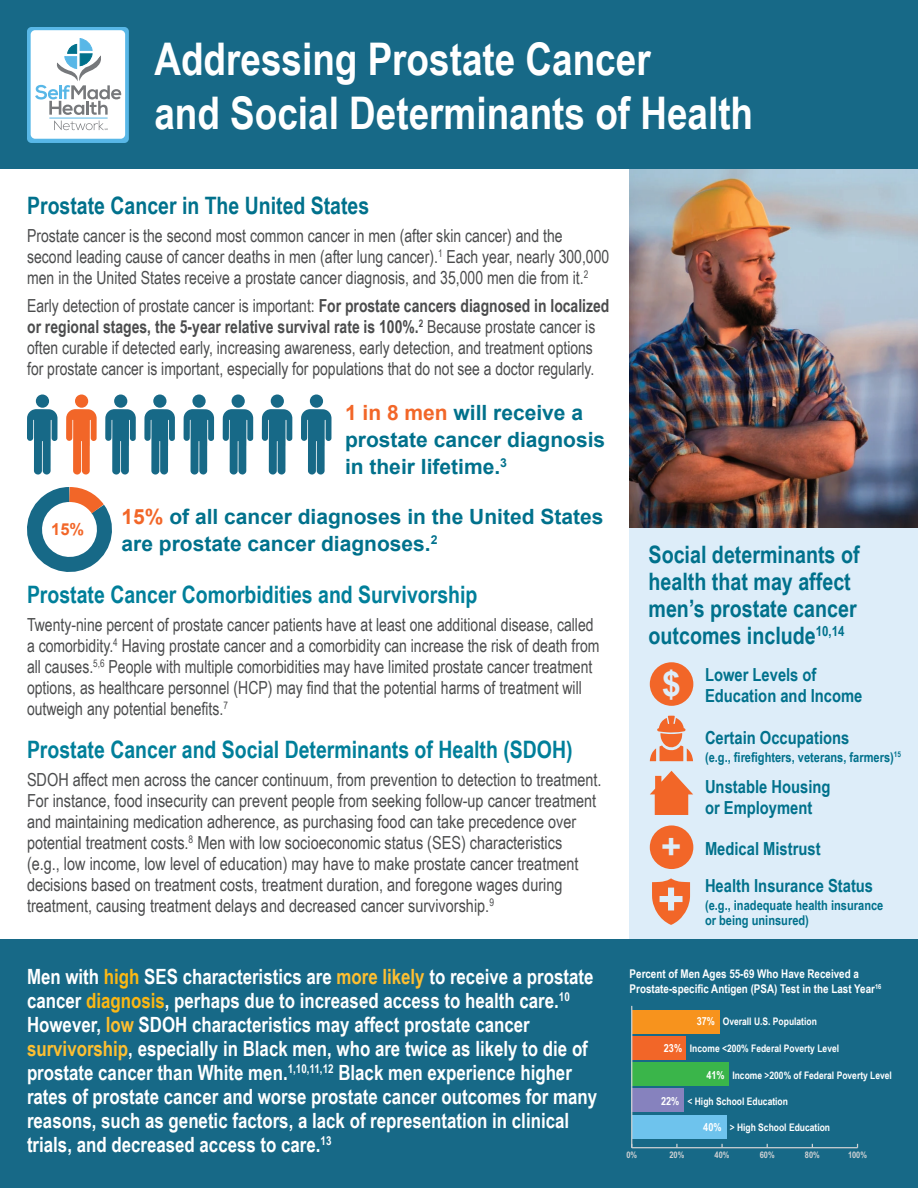
<style>
.page{position:relative;width:918px;height:1188px;background:#fff}
.page>*{position:absolute;margin:0;border:0;box-sizing:border-box;transform-origin:0 0}
.t1{font:700 45px/54px "Arial Narrow";color:#fff}
.t2{font:700 34.5px "Arial";color:#ddedf9}
.t3{font:700 24px/27px "Arial Narrow";color:#00718c}
.Body_text{font:700 24px "Arial Narrow";color:#007f9a}
.Body_text-2{font:700 21px/24px "Arial Narrow";color:#fff}
.t4{font:700 21px/27px "Arial";color:#00718c}
.Body_text-3{font:18px/21px "Arial Narrow";color:#4b4c4d;scale:.95 1}
.Body_text-4{font:18px/21px "Arial Narrow";color:#4b4c4d}
.t5{font:700 18px/21px "Arial Narrow";color:#00718c}
.t6{font:700 16.5px "Arial";color:#f26628}
.t7{font:700 13.5px/15px "Arial Narrow";color:#00718c}
.t8{font:700 12px/15px "Arial Narrow";color:#fff}
.t9{font:700 10.35px "Arial Narrow";color:#fff}
.t10{font:700 9.15px "Arial Narrow";color:#d1d2d4}
.s1{font-weight:700}
.s2{color:#f26628}
.s3{color:#fcb814}
.s4{color:#febf31}
.s5{font-size:11.1px}
</style>
<div class="page">
<div style="left:630px;top:168px;width:288px;height:1020px;background:#ddedf9"></div>
<img style="left:630px;top:168px;width:288px;height:359px">
<div style="left:0;top:0;width:918px;height:168px;background:#176987"></div>
<svg style="left:27px;top:27px;width:102px;height:116px;background:#5bb7e6"></svg>
<div style="left:31px;top:30px;width:94px;height:109px;background:#fff;border-radius:4px"></div>
<hr style="left:49px;top:118px;width:59px;height:1px;background:#58b7e7">
<svg style="left:35px;top:38px;width:87px;height:77px"></svg>
<svg style="left:54px;top:121px;width:54px;height:9px"></svg>
<div style="left:36px;top:394px;width:13px;height:14px;background:#176987;border-radius:50%"></div>
<div style="left:75px;top:394px;width:13px;height:14px;background:#f26628;border-radius:50%"></div>
<svg style="left:27px;top:409px;width:109px;height:163px"></svg>
<div style="left:114px;top:394px;width:13px;height:14px;background:#176987;border-radius:50%"></div>
<svg style="left:144px;top:409px;width:31px;height:66px"></svg>
<div style="left:153px;top:394px;width:14px;height:14px;background:#176987;border-radius:50%"></div>
<svg style="left:184px;top:409px;width:30px;height:66px"></svg>
<div style="left:192px;top:394px;width:14px;height:14px;background:#176987;border-radius:50%"></div>
<svg style="left:223px;top:409px;width:30px;height:66px"></svg>
<div style="left:232px;top:394px;width:13px;height:14px;background:#176987;border-radius:50%"></div>
<svg style="left:262px;top:409px;width:30px;height:66px"></svg>
<div style="left:271px;top:394px;width:13px;height:14px;background:#176987;border-radius:50%"></div>
<svg style="left:301px;top:409px;width:31px;height:66px"></svg>
<div style="left:310px;top:394px;width:13px;height:14px;background:#176987;border-radius:50%"></div>
<div style="left:650px;top:662px;width:43px;height:44px;background:#f26628;border-radius:50%"></div>
<svg style="left:650px;top:716px;width:43px;height:45px"></svg>
<svg style="left:650px;top:771px;width:43px;height:44px"></svg>
<div style="left:650px;top:825px;width:43px;height:44px;background:#f26628;border-radius:50%"></div>
<div style="left:0;top:940px;width:918px;height:248px;background:#176987"></div>
<div style="left:632px;top:1010px;width:87px;height:24px;background:#f7931d"></div>
<div style="left:632px;top:1036px;width:54px;height:24px;background:#f26628"></div>
<div style="left:632px;top:1063px;width:97px;height:23px;background:#3ab54a"></div>
<div style="left:632px;top:1089px;width:52px;height:23px;background:#8682be"></div>
<div style="left:632px;top:1115px;width:94px;height:23px;background:#6ec3ed"></div>
<hr style="left:632px;top:1147px;width:226px;height:1px;background:#d1d2d4">
<hr style="left:631px;top:1006px;width:1px;height:142px;background:#d1d2d4">
<svg style="left:652px;top:878px;width:38px;height:47px"></svg>
<p class="t1" style="left:154px;top:30px;width:600px">Addressing Prostate Cancer<br>and Social Determinants of Health</p>
<p class="t3" style="left:27px;top:191px;width:344px">Prostate Cancer in The United States</p>
<p class="Body_text-3" style="left:27px;top:225px;width:614px">Prostate cancer is the second most common cancer in men (after skin cancer) and the second leading cause of cancer deaths in men (after lung cancer).<sup>1</sup> Each year, nearly 300,000 men in the United States receive a prostate cancer diagnosis, and 35,000 men die from it.<sup>2</sup></p>
<p class="Body_text-3" style="left:27px;top:294px;width:614px">Early detection of prostate cancer is important: <span class="s1">For prostate cancers diagnosed in localized or regional stages, the 5-year relative survival rate is 100%.</span><sup>2</sup> Because prostate cancer is often curable if detected early, increasing awareness, early detection, and treatment options for prostate cancer is important, especially for populations that do not see a doctor regularly.</p>
<p class="t6" style="left:51px;top:518px;width:35px">15%</p>
<p class="t4" style="left:345px;top:400px;width:262px"><span class="s2">1 in 8 men</span> will receive a prostate cancer diagnosis in their lifetime.<sup>3</sup></p>
<p class="t4" style="left:122px;top:504px;width:484px"><span class="s2">15%</span> of all cancer diagnoses in the United States are prostate cancer diagnoses.<sup>2</sup></p>
<p class="Body_text" style="left:27px;top:577px;width:452px">Prostate Cancer Comorbidities and Survivorship</p>
<p class="Body_text-3" style="left:27px;top:614px;width:604px">Twenty-nine percent of prostate cancer patients have at least one additional disease, called a comorbidity.<sup>4</sup> Having prostate cancer and a comorbidity can increase the risk of death from all causes.<sup>5,6</sup> People with multiple comorbidities may have limited prostate cancer treatment options, as healthcare personnel (HCP) may find that the potential harms of treatment will outweigh any potential benefits.<sup>7</sup></p>
<p class="Body_text" style="left:27px;top:731px;width:547px">Prostate Cancer and Social Determinants of Health (SDOH)</p>
<p class="Body_text-4" style="left:27px;top:768px;width:576px">SDOH affect men across the cancer continuum, from prevention to detection to treatment.<br>For instance, food insecurity can prevent people from seeking follow-up cancer treatment and maintaining medication adherence, as purchasing food can take precedence over potential treatment costs.<sup>8</sup> Men with low socioeconomic status (SES) characteristics<br>(e.g., low income, low level of education) may have to make prostate cancer treatment decisions based on treatment costs, treatment duration, and foregone wages during treatment, causing treatment delays and decreased cancer survivorship.<sup>9</sup></p>
<p class="Body_text-2" style="left:27px;top:964px;width:572px">Men with <span class="s3">high</span> SES characteristics are <span class="s4">more likely</span> to receive a prostate cancer <span class="s3">diagnosis</span>, perhaps due to increased access to health care.<sup>10<br></sup>However, <span class="s4">low</span> SDOH characteristics may affect prostate cancer <span class="s4">survivorship</span>, especially in Black men, who are twice as likely to die of prostate cancer than White men.<sup>1,10,11,12</sup> Black men experience higher rates of prostate cancer and worse prostate cancer outcomes for many reasons, such as genetic factors, a lack of representation in clinical trials, and decreased access to care.<sup>13</sup></p>
<p class="t3" style="left:649px;top:540px;width:213px">Social determinants of health that may affect men’s prostate cancer outcomes include<sup>10,14</sup></p>
<p class="t2" style="left:662px;top:661px;width:21px">$</p>
<p class="t2" style="left:661px;top:824px;width:22px">+</p>
<p class="t5" style="left:705px;top:663px;width:159px">Lower Levels of<br>Education and Income</p>
<p class="t5" style="left:705px;top:726px;width:146px">Certain Occupations</p>
<p class="t7" style="left:705px;top:749px;width:198px">(e.g., firefighters, veterans, farmers)<sup>15</sup></p>
<p class="t5" style="left:705px;top:775px;width:127px">Unstable Housing or Employment</p>
<p class="t5" style="left:705px;top:837px;width:117px">Medical Mistrust</p>
<p class="t5" style="left:705px;top:874px;width:170px">Health Insurance Status</p>
<p class="t7" style="left:705px;top:897px;width:180px">(e.g., inadequate health insurance or being uninsured)</p>
<p class="t8" style="left:630px;top:965px;width:253px">Percent of Men Ages 55-69 Who Have Received a<br>Prostate-specific Antigen (PSA) Test in the Last Year<sup>16</sup></p>
<p class="t9" style="left:697px;top:1014px;width:122px"><span class="s5">37%</span> Overall U.S. Population</p>
<p class="t9" style="left:664px;top:1041px;width:177px"><span class="s5">23%</span> Income &lt;200% Federal Poverty Level</p>
<p class="t9" style="left:706px;top:1067px;width:187px"><span class="s5">41%</span> Income &gt;200% of Federal Poverty Level</p>
<p class="t9" style="left:661px;top:1094px;width:128px"><span class="s5">22%</span> &lt; High School Education</p>
<p class="t9" style="left:703px;top:1120px;width:128px"><span class="s5">40%</span> &gt; High School Education</p>
<p class="t10" style="left:626px;top:1148px;width:12px">0%</p>
<p class="t10" style="left:669px;top:1148px;width:16px">20%</p>
<p class="t10" style="left:715px;top:1148px;width:16px">40%</p>
<p class="t10" style="left:760px;top:1148px;width:16px">60%</p>
<p class="t10" style="left:805px;top:1148px;width:16px">80%</p>
<p class="t10" style="left:848px;top:1148px;width:21px">100%</p>
</div>
